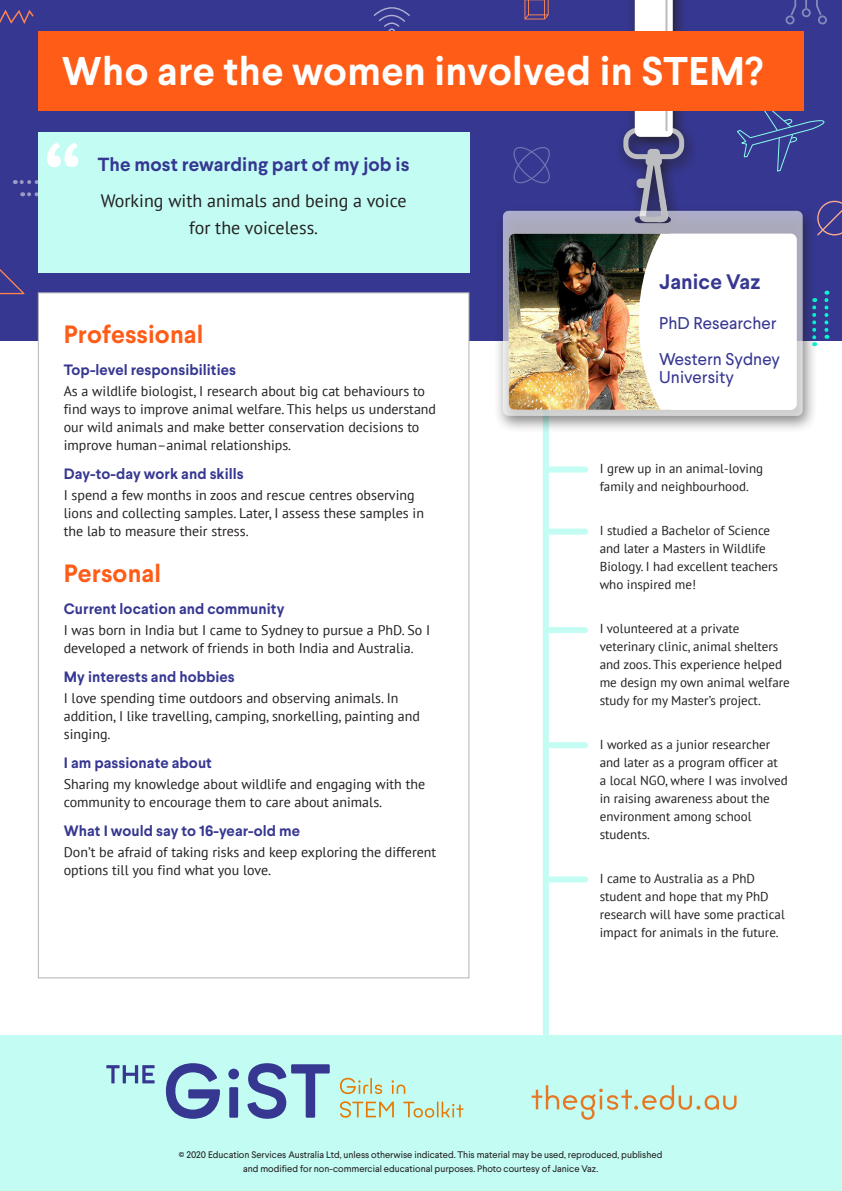
<style>
.page{position:relative;width:842px;height:1191px;background:#fff}
.page>*{position:absolute;margin:0;border:0;box-sizing:border-box;transform-origin:0 0}
.Main_Head{font:700 40px "Larsseit";letter-spacing:.01em;color:#fff}
.t1{font:700 25px "Larsseit";letter-spacing:.005em;color:#fe5c17}
.Name{font:700 21px "Larsseit";letter-spacing:.005em;color:#363791}
.What_I_wanted__HEA{font:700 19px "Larsseit";letter-spacing:.005em;color:#363791}
.What_I_wanted__BOD{font:18px/27px "PT Sans";color:#231f20;text-align:center}
.Job_title{font:17px/18px "Larsseit";letter-spacing:.005em;color:#363791}
.t2{font:700 15px "Larsseit";letter-spacing:.005em;color:#363791}
.Body{font:14px/18px "PT Sans";color:#231f20}
.Body-2{font:13px/18px "PT Sans";color:#231f20}
.t3{font:9.5px/14px "Larsseit";color:#231f20;text-align:center}
</style>
<div class="page">
<div style="left:0;top:0;width:842px;height:340px;background:#363791"></div>
<div style="left:0;top:1035px;width:842px;height:156px;background:#c2fcf3"></div>
<svg style="left:818px;top:6px;width:9px;height:18px"></svg>
<svg style="left:0;top:10px;width:34px;height:14px"></svg>
<svg style="left:818px;top:201px;width:24px;height:34px"></svg>
<svg style="left:0;top:269px;width:25px;height:25px"></svg>
<svg style="left:374px;top:7px;width:36px;height:24px"></svg>
<svg style="left:824px;top:291px;width:4px;height:48px"></svg>
<svg style="left:22px;top:192px;width:16px;height:4px"></svg>
<svg style="left:15px;top:180px;width:23px;height:4px"></svg>
<svg style="left:818px;top:120px;width:7px;height:7px"></svg>
<div style="left:38px;top:292px;width:431px;height:686px;background:#fff;border:1px solid #b2b3b7"></div>
<div style="left:38px;top:132px;width:431px;height:140px;background:#c2fcf3"></div>
<div style="left:543px;top:381px;width:6px;height:691px;background:#c2fcf3"></div>
<div style="left:547px;top:466px;width:38px;height:6px;background:#c2fcf3"></div>
<div style="left:547px;top:528px;width:38px;height:6px;background:#c2fcf3"></div>
<div style="left:547px;top:627px;width:38px;height:6px;background:#c2fcf3"></div>
<div style="left:547px;top:742px;width:38px;height:6px;background:#c2fcf3"></div>
<div style="left:547px;top:876px;width:38px;height:6px;background:#c2fcf3"></div>
<div style="left:494px;top:0;width:324px;height:434px;background:#231f20;opacity:.9"></div>
<div style="left:623px;top:128px;width:61px;height:31px;border:5px solid #bcbdc0;border-radius:11px"></div>
<div style="left:647px;top:149px;width:13px;height:9px;border:2px solid #bcbdc0;border-radius:3px"></div>
<div style="left:637px;top:179px;width:11px;height:9px;border:2px solid #bcbdc0;border-radius:3px"></div>
<svg style="left:635px;top:0;width:38px;height:137px;background:#fbfbfb"></svg>
<svg style="left:503px;top:211px;width:300px;height:205px;background:#b6b5c5"></svg>
<svg style="left:638px;top:151px;width:34px;height:74px;background:#797998"></svg>
<hr style="left:665px;top:0;width:2px;height:130px;background:#bcbdc0">
<img style="left:509px;top:234px;width:130px;height:176px">
<div style="left:639px;top:234px;width:157px;height:176px;background:#fff"></div>
<div style="left:38px;top:31px;width:766px;height:80px;background:#fe5c17"></div>
<svg style="left:47px;top:142px;width:31px;height:25px"></svg>
<svg style="left:166px;top:1063px;width:54px;height:55px"></svg>
<svg style="left:228px;top:1068px;width:11px;height:49px"></svg>
<svg style="left:247px;top:1063px;width:83px;height:55px"></svg>
<svg style="left:106px;top:1065px;width:49px;height:18px"></svg>
<svg style="left:340px;top:1077px;width:42px;height:17px"></svg>
<svg style="left:392px;top:1080px;width:13px;height:13px"></svg>
<svg style="left:340px;top:1101px;width:54px;height:16px"></svg>
<svg style="left:403px;top:1101px;width:60px;height:16px"></svg>
<svg style="left:532px;top:1085px;width:204px;height:34px"></svg>
<p class="Main_Head" style="left:62px;top:44px;width:703px">Who are the women involved in STEM?</p>
<p class="What_I_wanted__HEA" style="left:98px;top:152px;width:313px">The most rewarding part of my job is</p>
<p class="What_I_wanted__BOD" style="left:101px;top:186px;width:307px">Working with animals and being a voice for the voiceless.</p>
<h1 class="t1" style="left:64px;top:317px;width:141px">Professional</h1>
<h2 class="t2" style="left:64px;top:360px;width:174px">Top-level responsibilities</h2>
<p class="Body" style="left:64px;top:382px;width:374px">As a wildlife biologist, I research about big cat behaviours to find ways to improve animal welfare. This helps us understand our wild animals and make better conservation decisions to improve human–animal relationships.</p>
<h2 class="t2" style="left:64px;top:464px;width:181px">Day-to-day work and skills</h2>
<p class="Body" style="left:64px;top:486px;width:362px">I spend a few months in zoos and rescue centres observing lions and collecting samples. Later, I assess these samples in the lab to measure their stress.</p>
<h1 class="t1" style="left:64px;top:556px;width:99px">Personal</h1>
<h2 class="t2" style="left:64px;top:598px;width:222px">Current location and community</h2>
<p class="Body" style="left:64px;top:620px;width:368px">I was born in India but I came to Sydney to pursue a PhD. So I developed a network of friends in both India and Australia.</p>
<h2 class="t2" style="left:64px;top:666px;width:172px">My interests and hobbies</h2>
<p class="Body" style="left:64px;top:688px;width:358px">I love spending time outdoors and observing animals. In addition, I like travelling, camping, snorkelling, painting and singing.</p>
<h2 class="t2" style="left:64px;top:753px;width:150px">I am passionate about</h2>
<p class="Body" style="left:64px;top:774px;width:363px">Sharing my knowledge about wildlife and engaging with the community to encourage them to care about animals.</p>
<h2 class="t2" style="left:64px;top:821px;width:238px">What I would say to 16-year-old me</h2>
<p class="Body" style="left:64px;top:843px;width:374px">Don’t be afraid of taking risks and keep exploring the different options till you find what you love.</p>
<p class="Name" style="left:659px;top:268px;width:103px">Janice Vaz</p>
<p class="Job_title" style="left:659px;top:313px;width:119px">PhD Researcher</p>
<p class="Job_title" style="left:659px;top:350px;width:122px">Western Sydney<br>University</p>
<p class="Body-2" style="left:600px;top:459px;width:165px">I grew up in an animal-loving family and neighbourhood.</p>
<p class="Body-2" style="left:600px;top:521px;width:180px">I studied a Bachelor of Science and later a Masters in Wildlife<br>Biology. I had excellent teachers who inspired me!</p>
<p class="Body-2" style="left:600px;top:619px;width:192px">I volunteered at a private veterinary clinic, animal shelters and zoos. This experience helped me design my own animal welfare study for my Master’s project.</p>
<p class="Body-2" style="left:600px;top:735px;width:190px">I worked as a junior researcher and later as a program officer at<br>a local NGO, where I was involved in raising awareness about the environment among school students.</p>
<p class="Body-2" style="left:600px;top:869px;width:187px">I came to Australia as a PhD student and hope that my PhD research will have some practical impact for animals in the future.</p>
<p class="t3" style="left:179px;top:1147px;width:485px">© 2020 Education Services Australia Ltd, unless otherwise indicated. This material may be used, reproduced, published and modified for non-commercial educational purposes. Photo courtesy of Janice Vaz.</p>
</div>
